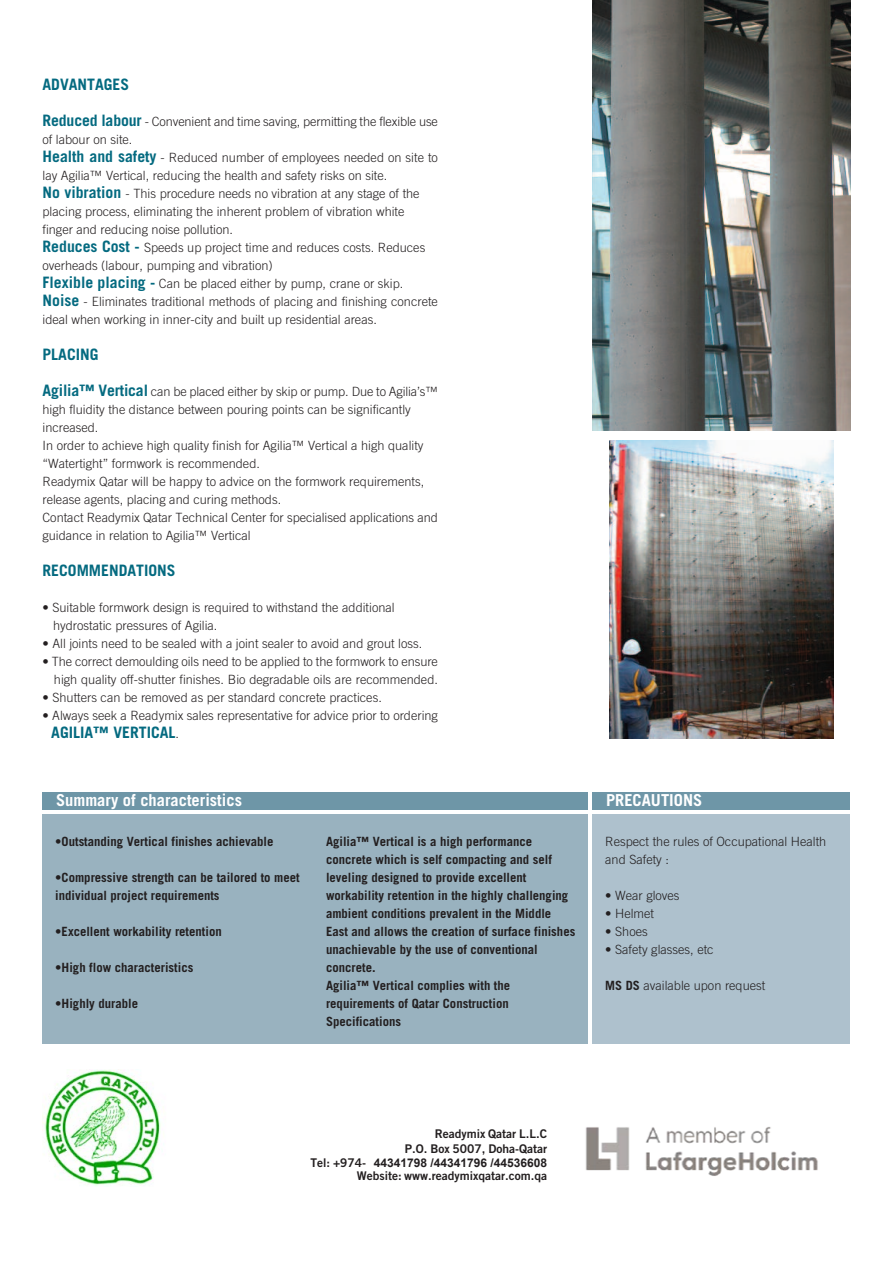
<style>
.page{position:relative;width:893px;height:1263px;background:#fff}
.page>*{position:absolute;margin:0;border:0;box-sizing:border-box;transform-origin:0 0}
.t1{font:700 16.5px "Trade Gothic LT Std";color:#fff}
.t2{font:700 15.75px "Trade Gothic LT Std";color:#046a80}
.t3{font:300 12.75px/18px "Trade Gothic LT Std";color:#231f20}
.t4{font:700 12.75px/18px "Trade Gothic LT Std";color:#231f20}
.t5{font:12px/14.4px "Trade Gothic LT Std Bd 2";color:#231f20;text-align:right}
.t6{font:700 12px "Arial";color:#231f20}
.s1{font-weight:700;font-size:15.75px;color:#046a80}
.s2{font-weight:300;font-size:12.75px;color:#231f20}
.s3{font-weight:700}
.s4{font-family:"Trade Gothic LT Std Bd 2";font-weight:400}
</style>
<div class="page">
<img style="left:592px;top:0;width:258px;height:431px">
<img style="left:610px;top:440px;width:223px;height:298px">
<div style="left:592px;top:814px;width:258px;height:230px;background:#aec1cd"></div>
<div style="left:43px;top:792px;width:545px;height:18px;background:#6e96a7"></div>
<div style="left:43px;top:814px;width:545px;height:230px;background:#99b2bf"></div>
<div style="left:592px;top:792px;width:258px;height:18px;background:#6e96a7"></div>
<img style="left:42px;top:1069px;width:119px;height:117px">
<img style="left:585px;top:1127px;width:233px;height:49px">
<p class="t2" style="left:43px;top:79px;width:88px">ADVANTAGES</p>
<p class="t3" style="left:43px;top:114px;width:397px"><span class="s1">Reduced labour</span> - Convenient and time saving, permitting the flexible use of labour on site.<br><span class="s1">Health and safety</span> - Reduced number of employees needed on site to lay Agilia™ Vertical, reducing the health and safety risks on site.<br><span class="s1">No vibration</span> - This procedure needs no vibration at any stage of the placing process, eliminating the inherent problem of vibration white finger and reducing noise pollution.<br><span class="s1">Reduces Cost -</span> Speeds up project time and reduces costs. Reduces overheads (labour, pumping and vibration)<br><span class="s1">Flexible placing -</span> Can be placed either by pump, crane or skip.<br><span class="s1">Noise</span> - Eliminates traditional methods of placing and finishing concrete ideal when working in inner-city and built up residential areas.</p>
<p class="t2" style="left:43px;top:349px;width:58px">PLACING</p>
<p class="t3" style="left:43px;top:384px;width:397px"><span class="s1">Agilia™ Vertical</span> can be placed either by skip or pump. Due to Agilia’s™ high fluidity the distance between pouring points can be significantly increased.<br>in order to achieve high quality finish for Agilia™ Vertical a high quality “Watertight” formwork is recommended.<br>Readymix Qatar will be happy to advice on the formwork requirements, release agents, placing and curing methods.<br>Contact Readymix Qatar Technical Center for specialised applications and guidance in relation to Agilia™ Vertical</p>
<p class="t2" style="left:43px;top:565px;width:135px">RECOMMENDATIONS</p>
<p class="t3" style="left:53px;top:600px;width:343px;text-indent:-11px">• Suitable formwork design is required to withstand the additional hydrostatic pressures of Agilia.</p>
<p class="t3" style="left:43px;top:636px;width:381px">• All joints need to be sealed with a joint sealer to avoid and grout loss.</p>
<p class="t3" style="left:43px;top:654px;width:397px;text-align:right">• The correct demoulding oils need to be applied to the formwork to ensure high quality off-shutter finishes. Bio degradable oils are recommended.</p>
<p class="t3" style="left:43px;top:690px;width:341px">• Shutters can be removed as per standard concrete practices.</p>
<p class="t3" style="left:43px;top:708px;width:397px">• Always seek a Readymix sales representative for advice prior to ordering</p>
<p class="t2" style="left:51px;top:727px;width:129px">AGILIA™ VERTICAL<span class="s2">.</span></p>
<p class="t1" style="left:56px;top:794px;width:188px">Summary of characteristics</p>
<p class="t1" style="left:606px;top:794px;width:98px">PRECAUTIONS</p>
<p class="t4" style="left:55px;top:834px;width:220px">•Outstanding Vertical finishes achievable</p>
<p class="t4" style="left:55px;top:870px;width:246px">•Compressive strength can be tailored to meet individual project requirements</p>
<p class="t4" style="left:55px;top:924px;width:168px">•Excellent workability retention</p>
<p class="t4" style="left:55px;top:960px;width:140px">•High flow characteristics</p>
<p class="t4" style="left:55px;top:996px;width:84px">•Highly durable</p>
<p class="t4" style="left:326px;top:834px;width:251px">Agilia™ Vertical is a high performance concrete which is self compacting and self leveling designed to provide excellent workability retention in the highly challenging ambient conditions prevalent in the Middle East and allows the creation of surface finishes unachievable by the use of conventional concrete.<br>Agilia™ Vertical complies with the requirements of Qatar Construction Specifications</p>
<p class="t3" style="left:605px;top:834px;width:223px">Respect the rules of Occupational Health and Safety :</p>
<p class="t3" style="left:605px;top:888px;width:76px">• Wear gloves</p>
<p class="t3" style="left:605px;top:906px;width:50px">• Helmet</p>
<p class="t3" style="left:605px;top:924px;width:44px">• Shoes</p>
<p class="t3" style="left:605px;top:942px;width:110px">• Safety glasses, etc</p>
<p class="t3" style="left:605px;top:978px;width:162px"><span class="s3">MS DS</span> available upon request</p>
<p class="t5" style="left:405px;top:1128px;width:144px">Readymix Qatar L.L.C<br>P.O. Box 5007, Doha-Qatar</p>
<p class="t6" style="left:310px;top:1155px;width:238px"><span class="s4">Tel: +974-</span> 44341798 /44341796 /44536608</p>
<p class="t5" style="left:357px;top:1170px;width:192px">Website: www.readymixqatar.com.qa</p>
</div>
